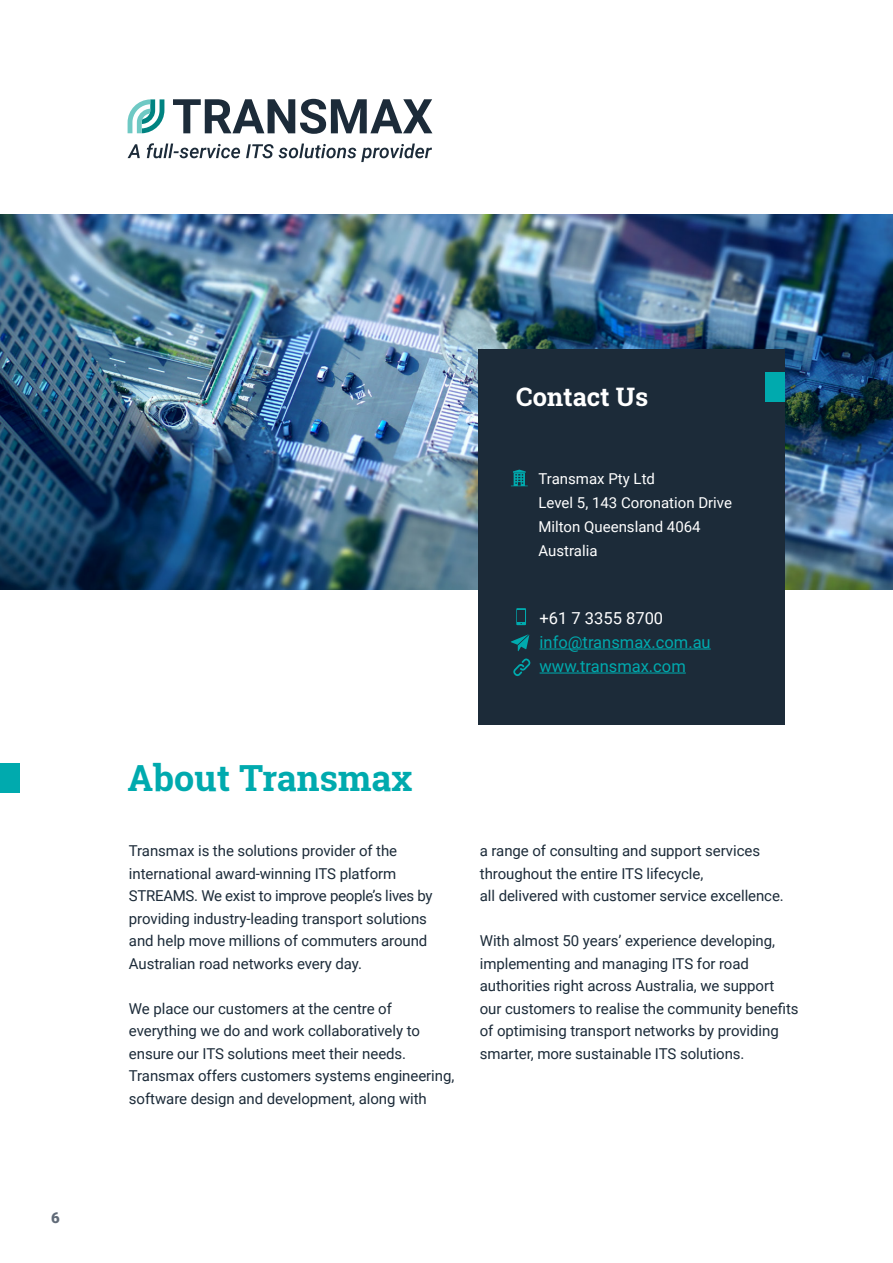
<style>
.page{position:relative;width:893px;height:1263px;background:#fff}
.page>*{position:absolute;margin:0;border:0;box-sizing:border-box;transform-origin:0 0}
.t1{font:700 36px "Roboto Slab";color:#00aaae}
.t2{font:700 25.5px "Roboto Slab";color:#fff}
.t3{font:16.5px/24px "Roboto";color:#00aaae}
.t4{font:16.5px "Roboto";color:#fff}
.t5{font:15px/22.5px "Roboto";letter-spacing:-.005em;color:#1c2b39}
.t6{font:15px/24px "Roboto";color:#fff}
.t7{font:900 15px "Roboto";color:#616b78}
</style>
<div class="page">
<img style="left:0;top:215px;width:893px;height:375px">
<svg style="left:128px;top:99px;width:36px;height:34px"></svg>
<svg style="left:173px;top:99px;width:259px;height:35px"></svg>
<svg style="left:128px;top:144px;width:12px;height:14px"></svg>
<svg style="left:147px;top:143px;width:93px;height:15px"></svg>
<svg style="left:246px;top:144px;width:186px;height:18px"></svg>
<div style="left:0;top:764px;width:19px;height:29px;background:#00aaae"></div>
<div style="left:478px;top:350px;width:306px;height:375px;background:#1c2b39"></div>
<hr style="left:540px;top:649px;width:171px;height:1px;background:#00aaae">
<hr style="left:540px;top:673px;width:146px;height:1px;background:#00aaae">
<svg style="left:516px;top:608px;width:10px;height:17px"></svg>
<div style="left:517px;top:611px;width:8px;height:11px;background:#1c2b39"></div>
<svg style="left:513px;top:658px;width:17px;height:18px"></svg>
<svg style="left:511px;top:634px;width:18px;height:17px"></svg>
<div style="left:765px;top:373px;width:19px;height:29px;background:#00aaae"></div>
<svg style="left:511px;top:470px;width:17px;height:16px"></svg>
<p class="t7" style="left:51px;top:1207px;width:10px">6</p>
<h2 class="t2" style="left:516px;top:380px;width:134px">Contact Us</h2>
<p class="t6" style="left:538px;top:466px;width:195px">Transmax Pty Ltd<br>Level 5, 143 Coronation Drive<br>Milton Queensland 4064<br>Australia</p>
<p class="t4" style="left:540px;top:606px;width:125px">+61 7 3355 8700</p>
<p class="t3" style="left:540px;top:629px;width:173px">info@transmax.com.au www.transmax.com</p>
<h1 class="t1" style="left:128px;top:753px;width:286px">About Transmax</h1>
<p class="t5" style="left:129px;top:839px;width:305px">Transmax is the solutions provider of the international award-winning ITS platform STREAMS. We exist to improve people’s lives by providing industry-leading transport solutions and help move millions of commuters around Australian road networks every day.</p>
<p class="t5" style="left:129px;top:996px;width:327px">We place our customers at the centre of everything we do and work collaboratively to ensure our ITS solutions meet their needs.<br>Transmax offers customers systems engineering, software design and development, along with</p>
<p class="t5" style="left:480px;top:839px;width:306px">a range of consulting and support services throughout the entire ITS lifecycle,<br>all delivered with customer service excellence.</p>
<p class="t5" style="left:480px;top:929px;width:320px">With almost 50 years’ experience developing, implementing and managing ITS for road authorities right across Australia, we support our customers to realise the community benefits of optimising transport networks by providing smarter, more sustainable ITS solutions.</p>
</div>
